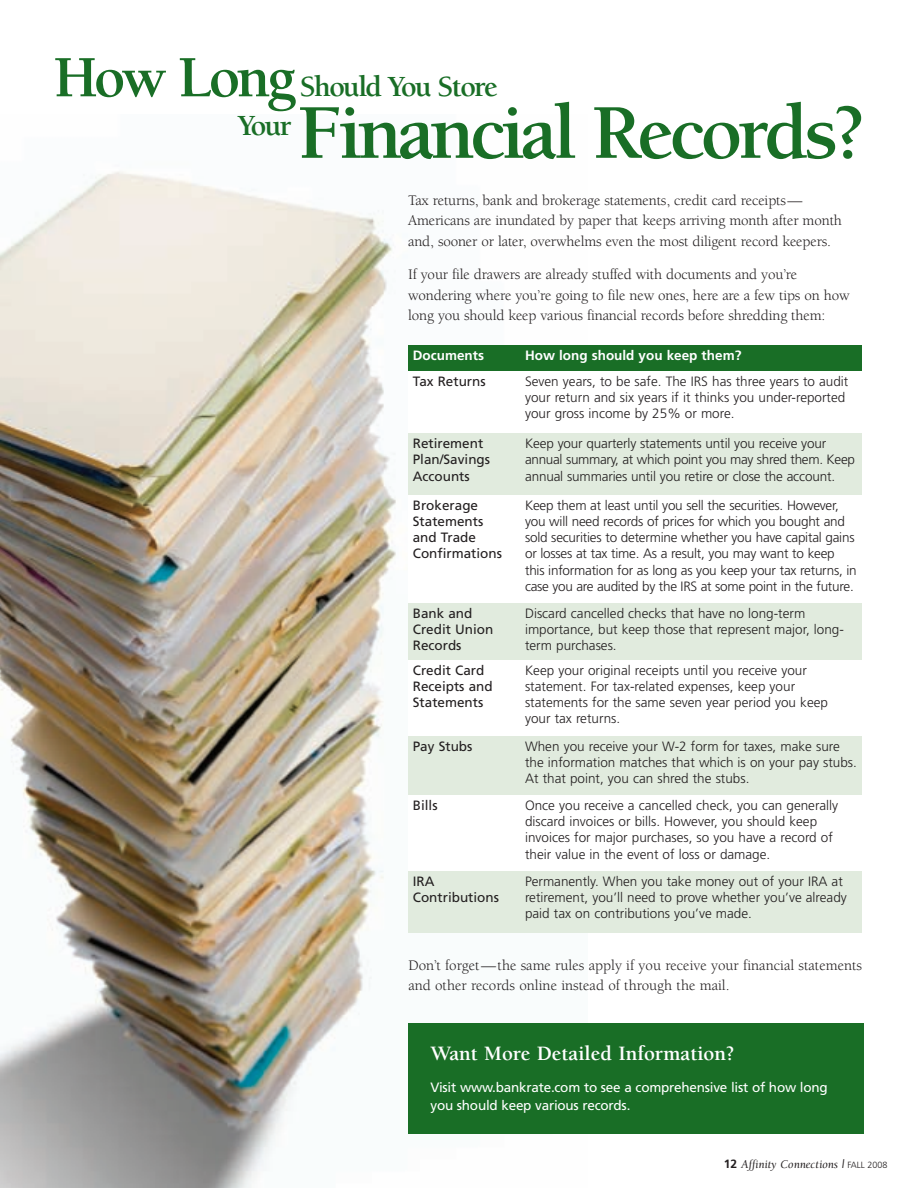
<style>
.page{position:relative;width:918px;height:1188px;background:#fff}
.page>*{position:absolute;margin:0;border:0;box-sizing:border-box;transform-origin:0 0}
.t1{font:700 79.5px "Berkeley";letter-spacing:-.055em;color:#196e26}
.t2{font:700 30px/39px "Berkeley";letter-spacing:-.055em;color:#196e26}
.t3{font:700 21px "Berkeley";color:#fff}
.t4{font:15px/20.2px "Berkeley";letter-spacing:-.01em;color:#231f20}
.t5{font:300 13.5px/16.2px "Frutiger";color:#231f20}
.t6{font:13.5px/16.2px "Frutiger";color:#231f20}
.t7{font:13.5px/18px "Frutiger";letter-spacing:-.015em;color:#fff}
.t8{font:700 13.5px "Frutiger";color:#fff}
.t9{font:italic 12px "Berkeley";letter-spacing:-.015em;color:#231f20}
.s1{font-size:60px}
.s2{font-family:"Frutiger";font-weight:700;font-style:normal}
.s3{font-family:"Frutiger";font-weight:300;font-style:normal;font-size:9px}
</style>
<div class="page">
<img style="left:0;top:172px;width:588px;height:1016px">
<div style="left:408px;top:1023px;width:456px;height:111px;background:#196e26"></div>
<div style="left:408px;top:345px;width:113px;height:26px;background:#196e26"></div>
<div style="left:521px;top:345px;width:341px;height:26px;background:#196e26"></div>
<div style="left:408px;top:371px;width:113px;height:63px;background:#fff"></div>
<div style="left:521px;top:371px;width:341px;height:63px;background:#fff"></div>
<div style="left:408px;top:434px;width:113px;height:61px;background:#e1ebde"></div>
<div style="left:521px;top:434px;width:341px;height:61px;background:#e1ebde"></div>
<div style="left:408px;top:495px;width:113px;height:108px;background:#fff"></div>
<div style="left:521px;top:495px;width:341px;height:108px;background:#fff"></div>
<div style="left:408px;top:603px;width:113px;height:57px;background:#e1ebde"></div>
<div style="left:521px;top:603px;width:341px;height:57px;background:#e1ebde"></div>
<div style="left:408px;top:660px;width:113px;height:76px;background:#fff"></div>
<div style="left:521px;top:660px;width:341px;height:76px;background:#fff"></div>
<div style="left:408px;top:736px;width:113px;height:59px;background:#e1ebde"></div>
<div style="left:521px;top:736px;width:341px;height:59px;background:#e1ebde"></div>
<div style="left:408px;top:795px;width:113px;height:76px;background:#fff"></div>
<div style="left:521px;top:795px;width:341px;height:76px;background:#fff"></div>
<div style="left:408px;top:871px;width:113px;height:61px;background:#e1ebde"></div>
<div style="left:521px;top:871px;width:341px;height:61px;background:#e1ebde"></div>
<h2 class="t2" style="left:238px;top:70px;width:262px;text-indent:-184px"><span class="s1">How Long</span> Should You Store<br>Your</h2>
<h1 class="t1" style="left:297px;top:102px;width:570px">Financial Records?</h1>
<p class="t4" style="left:408px;top:191px;width:435px">Tax returns, bank and brokerage statements, credit card receipts—<br>Americans are inundated by paper that keeps arriving month after month and, sooner or later, overwhelms even the most diligent record keepers.</p>
<p class="t4" style="left:408px;top:266px;width:443px">If your file drawers are already stuffed with documents and you’re wondering where you’re going to file new ones, here are a few tips on how long you should keep various financial records before shredding them:</p>
<p class="t8" style="left:413px;top:350px;width:73px">Documents</p>
<p class="t8" style="left:525px;top:350px;width:218px">How long should you keep them?</p>
<p class="t6" style="left:413px;top:374px;width:74px">Tax Returns</p>
<p class="t5" style="left:525px;top:374px;width:325px">Seven years, to be safe. The IRS has three years to audit your return and six years if it thinks you under-reported your gross income by 25% or more.</p>
<p class="t6" style="left:413px;top:437px;width:79px">Retirement<br>Plan/Savings<br>Accounts</p>
<p class="t5" style="left:525px;top:437px;width:331px">Keep your quarterly statements until you receive your annual summary, at which point you may shred them. Keep annual summaries until you retire or close the account.</p>
<p class="t6" style="left:413px;top:498px;width:91px">Brokerage<br>Statements and Trade<br>Confirmations</p>
<p class="t5" style="left:525px;top:498px;width:333px">Keep them at least until you sell the securities. However, you will need records of prices for which you bought and sold securities to determine whether you have capital gains or losses at tax time. As a result, you may want to keep this information for as long as you keep your tax returns, in case you are audited by the IRS at some point in the future.</p>
<p class="t6" style="left:413px;top:606px;width:82px">Bank and<br>Credit Union<br>Records</p>
<p class="t5" style="left:525px;top:606px;width:320px">Discard cancelled checks that have no long-term importance, but keep those that represent major, long&shy;term purchases.</p>
<p class="t6" style="left:413px;top:663px;width:81px">Credit Card<br>Receipts and<br>Statements</p>
<p class="t5" style="left:525px;top:663px;width:304px">Keep your original receipts until you receive your statement. For tax-related expenses, keep your statements for the same seven year period you keep your tax returns.</p>
<p class="t6" style="left:413px;top:739px;width:61px">Pay Stubs</p>
<p class="t5" style="left:525px;top:739px;width:333px">When you receive your W-2 form for taxes, make sure the information matches that which is on your pay stubs.<br>At that point, you can shred the stubs.</p>
<p class="t6" style="left:413px;top:798px;width:26px">Bills</p>
<p class="t5" style="left:525px;top:798px;width:315px">Once you receive a cancelled check, you can generally discard invoices or bills. However, you should keep invoices for major purchases, so you have a record of their value in the event of loss or damage.</p>
<p class="t6" style="left:413px;top:874px;width:88px">IRA<br>Contributions</p>
<p class="t5" style="left:525px;top:874px;width:323px">Permanently. When you take money out of your IRA at retirement, you’ll need to prove whether you’ve already paid tax on contributions you’ve made.</p>
<p class="t4" style="left:408px;top:956px;width:455px">Don’t forget—the same rules apply if you receive your financial statements and other records online instead of through the mail.</p>
<h3 class="t3" style="left:430px;top:1045px;width:306px">Want More Detailed Information?</h3>
<p class="t7" style="left:430px;top:1079px;width:399px">Visit www.bankrate.com to see a comprehensive list of how long you should keep various records.</p>
<p class="t9" style="left:724px;top:1159px;width:165px"><span class="s2">12</span> Affinity Connections | <span class="s3">FALL 2008</span></p>
</div>
